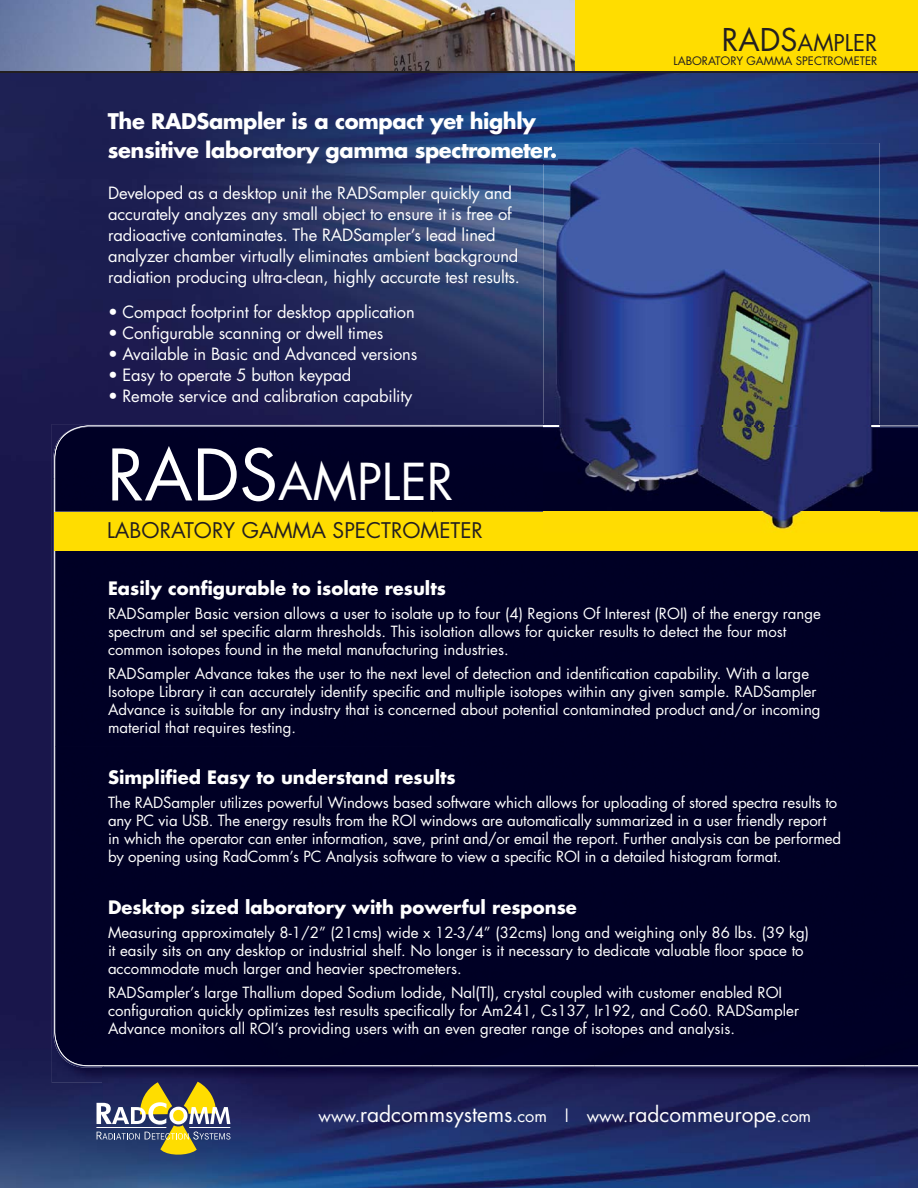
<style>
.page{position:relative;width:918px;height:1188px;background:#fff}
.page>*{position:absolute;margin:0;border:0;box-sizing:border-box;transform-origin:0 0}
.t1{font:49.5px "Futura";color:#fff}
.t2{font:22.5px "Futura";color:#231f20}
.t3{font:700 21px/28.5px "Futura";letter-spacing:-.02em;color:#fff}
.t4{font:21px "Futura";color:#231f20}
.t5{font:20.85px "Futura";color:#fff}
.t6{font:700 18px "Futura";color:#fff}
.t7{font:16.5px/21px "Futura";letter-spacing:-.01em;color:#fff}
.t8{font:15px/18px "Futura";color:#fff}
.t9{font:11.4px "Futura";color:#231f20}
.s1{font-size:69px}
.s2{font-size:30.6px}
.s3{font-size:16.35px}
</style>
<div class="page">
<img style="left:0;top:73px;width:918px;height:1115px">
<img style="left:0;top:0;width:576px;height:71px">
<img style="left:52px;top:424px;width:491px;height:50px">
<img style="left:879px;top:424px;width:39px;height:2px">
<img style="left:52px;top:474px;width:50px;height:609px">
<img style="left:102px;top:1066px;width:816px;height:17px">
<img style="left:53px;top:478px;width:51px;height:590px">
<div style="left:54px;top:426px;width:864px;height:640px;background:#000025"></div>
<div style="left:576px;top:0;width:342px;height:71px;background:#fd0"></div>
<div style="left:54px;top:512px;width:864px;height:39px;background:#fd0"></div>
<hr style="left:0;top:71px;width:918px;height:2px;background:#231f20">
<svg style="left:97px;top:1082px;width:133px;height:74px;background:#6c6f68"></svg>
<hr style="left:189px;top:1127px;width:41px;height:1px;background:#fff">
<hr style="left:96px;top:1127px;width:70px;height:1px;background:#fff">
<img style="left:543px;top:143px;width:336px;height:387px">
<img style="left:543px;top:426px;width:336px;height:1px">
<img style="left:543px;top:143px;width:15px;height:20px">
<h3 class="t3" style="left:108px;top:109px;width:451px">The RADSampler is a compact yet highly sensitive laboratory gamma spectrometer.</h3>
<p class="t7" style="left:108px;top:184px;width:414px">Developed as a desktop unit the RADSampler quickly and accurately analyzes any small object to ensure it is free of radioactive contaminates. The RADSampler’s lead lined analyzer chamber virtually eliminates ambient background radiation producing ultra-clean, highly accurate test results.</p>
<p class="t7" style="left:108px;top:302px;width:308px">• Compact footprint for desktop application</p>
<p class="t7" style="left:108px;top:323px;width:277px">• Configurable scanning or dwell times</p>
<p class="t7" style="left:108px;top:344px;width:311px">• Available in Basic and Advanced versions</p>
<p class="t7" style="left:108px;top:365px;width:245px">• Easy to operate 5 button keypad</p>
<p class="t7" style="left:108px;top:386px;width:306px">• Remote service and calibration capability</p>
<h1 class="t1" style="left:107px;top:459px;width:348px"><span class="s1">RADS</span>AMPLER</h1>
<h3 class="t4" style="left:107px;top:521px;width:377px">LABORATORY GAMMA SPECTROMETER</h3>
<h2 class="t2" style="left:722px;top:32px;width:157px"><span class="s2">RADS</span>AMPLER</h2>
<p class="t9" style="left:673px;top:56px;width:206px">LABORATORY GAMMA SPECTROMETER</p>
<p class="t6" style="left:108px;top:580px;width:340px">Easily configurable to isolate results</p>
<p class="t8" style="left:108px;top:606px;width:715px">RADSampler Basic version allows a user to isolate up to four (4) Regions Of Interest (ROI) of the energy range spectrum and set specific alarm thresholds. This isolation allows for quicker results to detect the four most common isotopes found in the metal manufacturing industries.</p>
<p class="t8" style="left:108px;top:666px;width:714px">RADSampler Advance takes the user to the next level of detection and identification capability. With a large Isotope Library it can accurately identify specific and multiple isotopes within any given sample. RADSampler Advance is suitable for any industry that is concerned about potential contaminated product and/or incoming material that requires testing.</p>
<p class="t6" style="left:108px;top:770px;width:349px">Simplified Easy to understand results</p>
<p class="t8" style="left:108px;top:795px;width:735px">The RADSampler utilizes powerful Windows based software which allows for uploading of stored spectra results to any PC via USB. The energy results from the ROI windows are automatically summarized in a user friendly report in which the operator can enter information, save, print and/or email the report. Further analysis can be performed by opening using RadComm’s PC Analysis software to view a specific ROI in a detailed histogram format.</p>
<p class="t6" style="left:108px;top:899px;width:470px">Desktop sized laboratory with powerful response</p>
<p class="t8" style="left:108px;top:925px;width:703px">Measuring approximately 8-1/2” (21cms) wide x 12-3/4” (32cms) long and weighing only 86 lbs. (39 kg) it easily sits on any desktop or industrial shelf. No longer is it necessary to dedicate valuable floor space to accommodate much larger and heavier spectrometers.</p>
<p class="t8" style="left:108px;top:985px;width:693px">RADSampler’s large Thallium doped Sodium Iodide, Nal(Tl), crystal coupled with customer enabled ROI configuration quickly optimizes test results specifically for Am241, Cs137, Ir192, and Co60. RADSampler<br>Advance monitors all ROI’s providing users with an even greater range of isotopes and analysis.</p>
<h3 class="t5" style="left:319px;top:1105px;width:494px"><span class="s3">www.</span>radcommsystems<span class="s3">.com | www.</span>radcommeurope<span class="s3">.com</span></h3>
</div>
